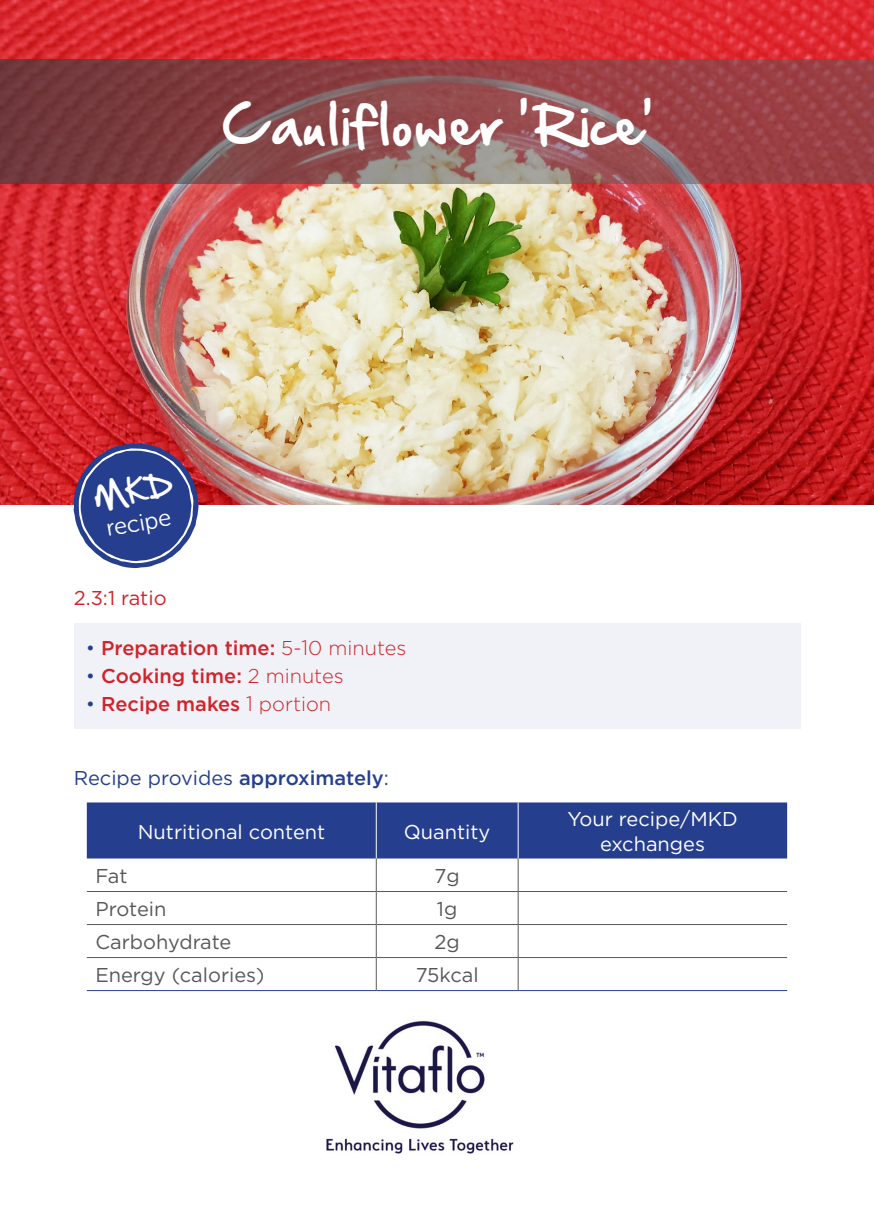
<style>
.page{position:relative;width:874px;height:1225px;background:#fff}
.page>*{position:absolute;margin:0;border:0;box-sizing:border-box;transform-origin:0 0}
.t1{font:48px "Hand Of Sean";letter-spacing:.05em;color:#fff;scale:.89 1}
.t2{font:23.8px "Museo Sans Rounded 300";color:#fff}
.t3{font:500 20px "Gotham";color:#d1232a}
.t4{font:20px "Gotham";color:#57585a}
.t5{font:20px "Gotham";color:#fff}
.t6{font:20px "Gotham";color:#253f8e}
.t7{font:20px "Gotham";letter-spacing:-.005em;color:#d1232a}
.s1{font-weight:300;color:#253f8e}
.s2{font-weight:300}
.s3{font-weight:300;font-size:21px}
.s4{font-weight:500}
</style>
<div class="page">
<img style="left:0;top:0;width:873px;height:505px">
<div style="left:74px;top:623px;width:725px;height:106px;background:#f0f2f7"></div>
<div style="left:87px;top:802px;width:699px;height:56px;background:#253f8e"></div>
<hr style="left:375px;top:802px;width:1px;height:56px;background:#fff">
<hr style="left:517px;top:802px;width:1px;height:56px;background:#fff">
<hr style="left:375px;top:858px;width:1px;height:33px;background:#57585a">
<hr style="left:517px;top:858px;width:1px;height:33px;background:#57585a">
<hr style="left:87px;top:891px;width:289px;height:1px;background:#57585a">
<hr style="left:376px;top:891px;width:142px;height:1px;background:#57585a">
<hr style="left:375px;top:892px;width:1px;height:32px;background:#57585a">
<hr style="left:518px;top:891px;width:268px;height:1px;background:#57585a">
<hr style="left:517px;top:892px;width:1px;height:32px;background:#57585a">
<hr style="left:87px;top:924px;width:289px;height:1px;background:#57585a">
<hr style="left:376px;top:924px;width:142px;height:1px;background:#57585a">
<hr style="left:375px;top:925px;width:1px;height:32px;background:#57585a">
<hr style="left:518px;top:924px;width:268px;height:1px;background:#57585a">
<hr style="left:517px;top:925px;width:1px;height:32px;background:#57585a">
<hr style="left:87px;top:957px;width:289px;height:1px;background:#57585a">
<hr style="left:376px;top:957px;width:142px;height:1px;background:#57585a">
<hr style="left:375px;top:958px;width:1px;height:32px;background:#57585a">
<hr style="left:518px;top:957px;width:268px;height:1px;background:#57585a">
<hr style="left:517px;top:958px;width:1px;height:32px;background:#57585a">
<hr style="left:87px;top:990px;width:289px;height:1px;background:#253f8e">
<hr style="left:376px;top:990px;width:142px;height:1px;background:#253f8e">
<hr style="left:518px;top:990px;width:268px;height:1px;background:#253f8e">
<svg style="left:0;top:60px;width:873px;height:124px;background:#8c494c"></svg>
<img style="left:326px;top:1020px;width:188px;height:134px">
<svg style="left:74px;top:443px;width:124px;height:125px;background:#585a94"></svg>
<p class="t1" style="left:222px;top:82px;width:484px">Cauliflower 'Rice'</p>
<p class="t2" style="left:104px;top:515px;width:67px;rotate:-10deg">recipe</p>
<p class="t7" style="left:74px;top:585px;width:94px">2.3:1 ratio</p>
<p class="t3" style="left:86px;top:634px;width:322px"><span class="s1">•</span> Preparation time: <span class="s2">5-</span><span class="s3">1</span><span class="s2">0 minutes</span></p>
<p class="t3" style="left:86px;top:662px;width:259px"><span class="s1">•</span> Cooking time: <span class="s2">2 minutes</span></p>
<p class="t3" style="left:86px;top:690px;width:247px"><span class="s1">•</span> Recipe makes <span class="s3">1</span> <span class="s2">portion</span></p>
<p class="t6" style="left:74px;top:765px;width:316px">Recipe provides <span class="s4">approximately</span>:</p>
<p class="t5" style="left:138px;top:818px;width:189px">Nutritional content</p>
<p class="t5" style="left:404px;top:818px;width:88px">Quantity</p>
<p class="t4" style="left:95px;top:863px;width:34px">Fat</p>
<p class="t4" style="left:434px;top:863px;width:27px">7g</p>
<p class="t4" style="left:95px;top:896px;width:73px">Protein</p>
<p class="t4" style="left:437px;top:896px;width:22px">1g</p>
<p class="t4" style="left:95px;top:929px;width:137px">Carbohydrate</p>
<p class="t4" style="left:434px;top:929px;width:27px">2g</p>
<p class="t4" style="left:95px;top:962px;width:171px">Energy (calories)</p>
<p class="t4" style="left:415px;top:962px;width:64px">75kcal</p>
<p class="t5" style="left:567px;top:806px;width:172px">Your recipe/MKD</p>
<p class="t5" style="left:600px;top:830px;width:106px">exchanges</p>
</div>
